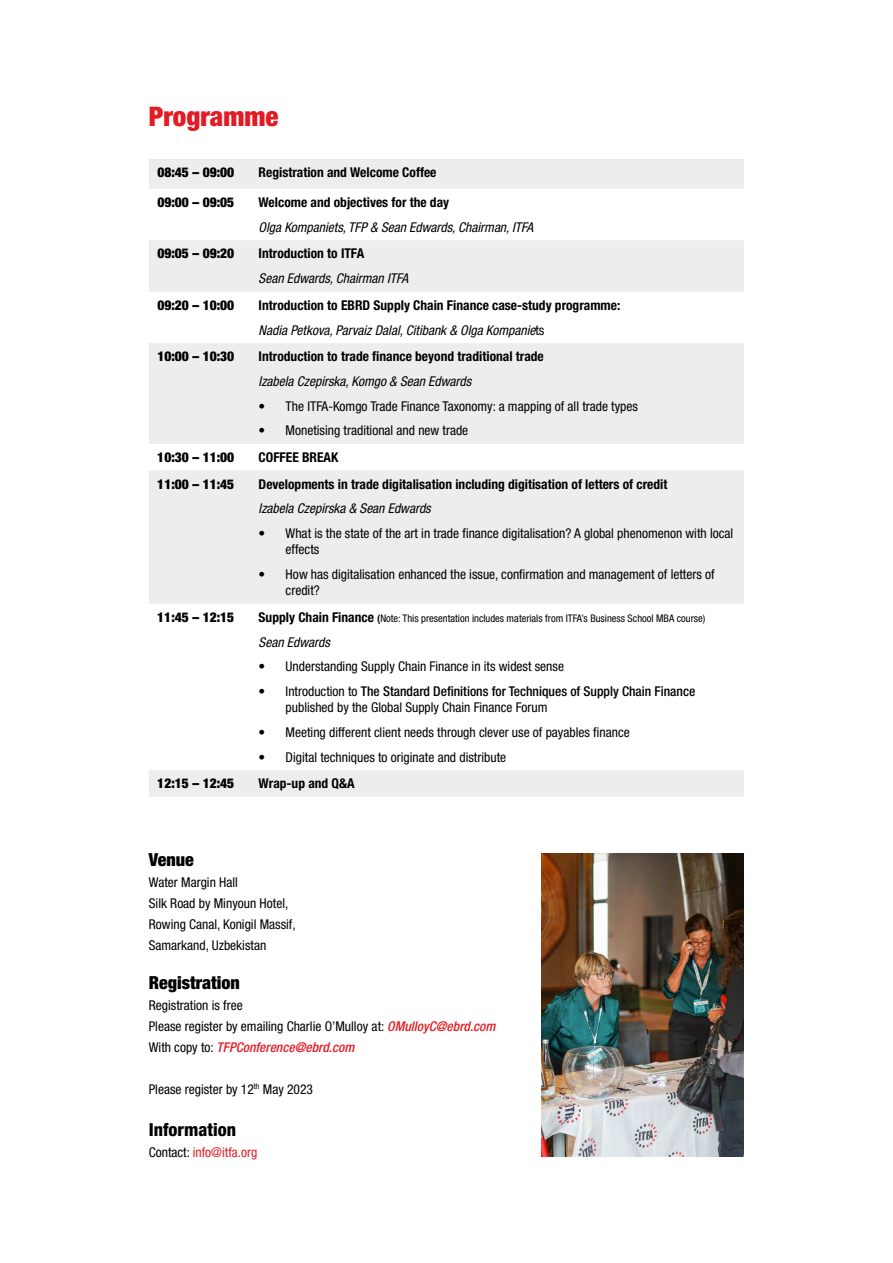
<style>
.page{position:relative;width:893px;height:1263px;background:#fff}
.page>*{position:absolute;margin:0;border:0;box-sizing:border-box;transform-origin:0 0}
.t1{font:900 condensed 27px "Helvetica Neue LT Std";color:#e31b23}
.t2{font:900 condensed 18px "Helvetica Neue LT Std";color:#000}
.t3{font:800 condensed 18px "Helvetica Neue LT Std";color:#000}
.t4{font:condensed 13.5px/21px "Helvetica Neue LT Std";color:#000}
.t5{font:700 condensed 13.5px/24.8px "Helvetica Neue LT Std";color:#000}
.t6{font:italic condensed 13.5px "Helvetica Neue LT Std";color:#000}
.t7{font:900 condensed 13.5px "Helvetica Neue LT Std";color:#000}
.t8{font:condensed 13.5px "Helvetica Neue LT Std";color:#e31f27}
.t9{font:condensed 10.5px "Helvetica Neue LT Std";color:#000}
.s1{font-weight:400;font-style:italic}
.s2{font-weight:400}
.s3{font-weight:700;font-size:13.5px}
.s4{font-weight:700}
.s5{font-weight:500}
.s6{font-weight:500;font-style:italic;color:#e31f27}
.s7{color:#000}
</style>
<div class="page">
<svg style="left:149px;top:159px;width:595px;height:638px;fill:#ededee"></svg>
<img style="left:542px;top:853px;width:202px;height:304px">
<h1 class="t1" style="left:149px;top:99px;width:131px">Programme</h1>
<p class="t7" style="left:157px;top:164px;width:78px">08:45 – 09:00</p>
<p class="t5" style="left:259px;top:160px;width:179px">Registration and Welcome Coffee</p>
<p class="t7" style="left:157px;top:194px;width:78px">09:00 – 09:05</p>
<p class="t5" style="left:259px;top:190px;width:192px">Welcome and objectives for the day</p>
<p class="t6" style="left:259px;top:219px;width:276px">Olga Kompaniets, TFP &amp; Sean Edwards, Chairman, ITFA</p>
<p class="t7" style="left:157px;top:245px;width:78px">09:05 – 09:20</p>
<p class="t5" style="left:259px;top:241px;width:107px">Introduction to ITFA</p>
<p class="t6" style="left:259px;top:271px;width:151px">Sean Edwards, Chairman ITFA</p>
<p class="t7" style="left:157px;top:297px;width:78px">09:20 – 10:00</p>
<p class="t5" style="left:259px;top:293px;width:363px">Introduction to EBRD Supply Chain Finance case-study programme:<br><span class="s1">Nadia Petkova, Parvaiz Dalal, Citibank &amp; Olga Kompanie</span><span class="s2">ts</span></p>
<p class="t7" style="left:157px;top:348px;width:78px">10:00 – 10:30</p>
<p class="t5" style="left:259px;top:344px;width:287px">Introduction to trade finance beyond traditional trade</p>
<p class="t6" style="left:259px;top:373px;width:214px">Izabela Czepirska, Komgo &amp; Sean Edwards</p>
<p class="t4" style="left:259px;top:395px;width:381px">• The ITFA-Komgo Trade Finance Taxonomy: a mapping of all trade types</p>
<p class="t4" style="left:259px;top:420px;width:211px">• Monetising traditional and new trade</p>
<p class="t7" style="left:157px;top:449px;width:78px">10:30 – 11:00</p>
<p class="t5" style="left:259px;top:445px;width:81px">COFFEE BREAK</p>
<p class="t7" style="left:157px;top:476px;width:78px">11:00 – 11:45</p>
<p class="t5" style="left:259px;top:471px;width:410px">Developments in trade digitalisation including digitisation of letters of credit</p>
<p class="t6" style="left:259px;top:501px;width:174px">Izabela Czepirska &amp; Sean Edwards</p>
<p class="t4" style="left:286px;top:525px;width:449px;line-height:16.2px;text-indent:-27px">• What is the state of the art in trade finance digitalisation? A global phenomenon with local effects</p>
<p class="t4" style="left:286px;top:566px;width:430px;line-height:16.2px;text-indent:-27px">• How has digitalisation enhanced the issue, confirmation and management of letters of credit?</p>
<p class="t7" style="left:157px;top:609px;width:78px">11:45 – 12:15</p>
<p class="t9" style="left:259px;top:612px;width:448px"><span class="s3">Supply Chain Finance</span> <span class="s4">(</span>Note: This presentation includes materials from ITFA’s Business School MBA course)</p>
<p class="t6" style="left:259px;top:634px;width:73px">Sean Edwards</p>
<p class="t4" style="left:259px;top:656px;width:307px">• Understanding Supply Chain Finance in its widest sense</p>
<p class="t4" style="left:286px;top:683px;width:411px;line-height:16.2px;text-indent:-27px">• Introduction to <span class="s5">The Standard Definitions for Techniques of Supply Chain Finance </span>published by the Global Supply Chain Finance Forum</p>
<p class="t4" style="left:259px;top:721px;width:373px">• Meeting different client needs through clever use of payables finance</p>
<p class="t4" style="left:259px;top:746px;width:249px">• Digital techniques to originate and distribute</p>
<p class="t7" style="left:157px;top:775px;width:78px">12:15 – 12:45</p>
<p class="t5" style="left:259px;top:771px;width:97px">Wrap-up and Q&amp;A</p>
<h2 class="t2" style="left:149px;top:848px;width:47px">Venue</h2>
<p class="t4" style="left:149px;top:872px;width:148px">Water Margin Hall<br>Silk Road by Minyoun Hotel,<br>Rowing Canal, Konigil Massif,<br>Samarkand, Uzbekistan</p>
<h2 class="t2" style="left:149px;top:971px;width:93px">Registration</h2>
<p class="t4" style="left:149px;top:994px;width:348px">Registration is free<br>Please register by emailing Charlie O’Mulloy at: <span class="s6">OMulloyC@ebrd.com<br></span>With copy to: <span class="s6">TFPConference@ebrd.com</span></p>
<p class="t4" style="left:149px;top:1078px;width:166px">Please register by 12<sup>th</sup> May 2023</p>
<h2 class="t3" style="left:149px;top:1118px;width:89px">Information</h2>
<p class="t8" style="left:149px;top:1144px;width:110px"><span class="s7">Contact:</span> info@itfa.org</p>
</div>
